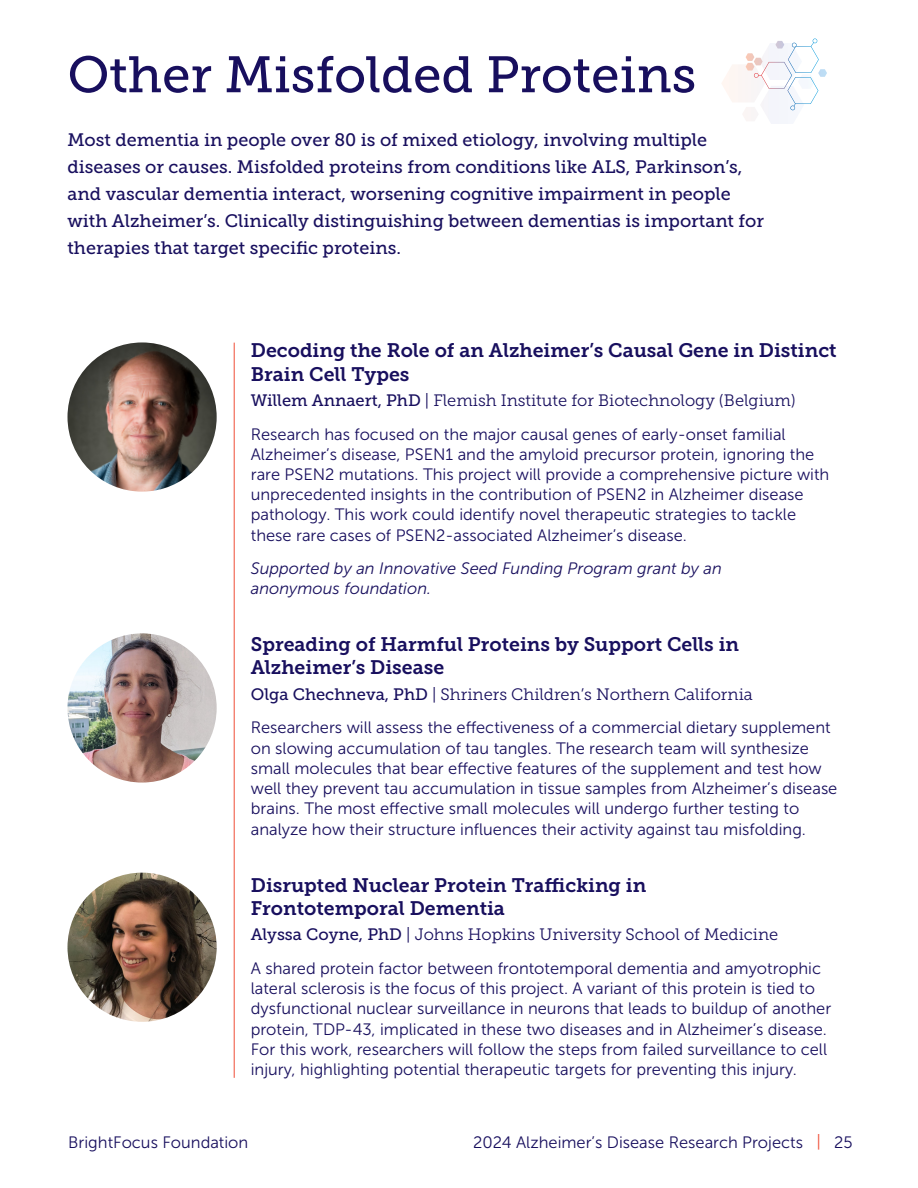
<style>
.page{position:relative;width:918px;height:1188px;background:#fff}
.page>*{position:absolute;margin:0;border:0;box-sizing:border-box;transform-origin:0 0}
._1_-_Section_Header{font:51px "Museo Slab 500";color:#180f5e}
._1_-_Project_Title{font:19.5px/23.4px "Museo Slab 700";color:#180f5e}
._1_-_Project_Title_copy{font:19.5px/23.4px "Museo Slab 700";color:#180f5e}
._2_-_Section_Header_-_Body{font:18px/27px "Museo Slab 500";color:#180f5e}
._3_-_Project_Body_copy{font:16.5px/20.2px "Museo Sans 300";color:#180f5e}
._3_-_Project_Body{font:16.5px/20.2px "Museo Sans 300";color:#180f5e}
._4_-_Project_Body{font:16.5px/20.2px "Museo Sans 300";color:#180f5e}
._2_-_Researcher_Name{font:16.5px "Museo Slab 300";color:#180f5e}
._5_-_Italics__this_grant_is{font:italic 16.5px/19.8px "Museo Sans 300";color:#180f5e}
._2_-_Researcher_Name_copy{font:16.5px "Museo Slab 300";color:#180f5e}
.s1{font-family:"Museo Slab 500"}
.s2{color:#f04e37}
</style>
<div class="page">
<hr style="left:234px;top:343px;width:1px;height:735px;background:#f04e37">
<svg style="left:722px;top:39px;width:105px;height:85px"></svg>
<img style="left:68px;top:342px;width:149px;height:150px;border-radius:75px">
<img style="left:68px;top:633px;width:149px;height:150px;border-radius:75px">
<img style="left:68px;top:873px;width:149px;height:149px;border-radius:75px">
<h2 class="_1_-_Section_Header" style="left:68px;top:46px;width:630px">Other Misfolded Proteins</h2>
<p class="_2_-_Section_Header_-_Body" style="left:68px;top:127px;width:698px">Most dementia in people over 80 is of mixed etiology, involving multiple diseases or causes. Misfolded proteins from conditions like ALS, Parkinson’s, and vascular dementia interact, worsening cognitive impairment in people with Alzheimer’s. Clinically distinguishing between dementias is important for therapies that target specific proteins.</p>
<h3 class="_1_-_Project_Title" style="left:251px;top:339px;width:587px">Decoding the Role of an Alzheimer’s Causal Gene in Distinct<br>Brain Cell Types</h3>
<h4 class="_2_-_Researcher_Name" style="left:251px;top:391px;width:547px"><span class="s1">Willem Annaert, PhD</span> | Flemish Institute for Biotechnology (Belgium)</h4>
<p class="_4_-_Project_Body" style="left:251px;top:424px;width:580px">Research has focused on the major causal genes of early-onset familial Alzheimer’s disease, PSEN1 and the amyloid precursor protein, ignoring the rare PSEN2 mutations. This project will provide a comprehensive picture with unprecedented insights in the contribution of PSEN2 in Alzheimer disease pathology. This work could identify novel therapeutic strategies to tackle these rare cases of PSEN2-associated Alzheimer’s disease.</p>
<p class="_5_-_Italics__this_grant_is" style="left:251px;top:559px;width:473px">Supported by an Innovative Seed Funding Program grant by an anonymous foundation.</p>
<h3 class="_1_-_Project_Title" style="left:251px;top:633px;width:490px">Spreading of Harmful Proteins by Support Cells in<br>Alzheimer’s Disease</h3>
<h4 class="_2_-_Researcher_Name" style="left:251px;top:685px;width:504px"><span class="s1">Olga Chechneva, PhD</span> | Shriners Children’s Northern California</h4>
<p class="_3_-_Project_Body" style="left:251px;top:718px;width:588px">Researchers will assess the effectiveness of a commercial dietary supplement on slowing accumulation of tau tangles. The research team will synthesize small molecules that bear effective features of the supplement and test how well they prevent tau accumulation in tissue samples from Alzheimer’s disease brains. The most effective small molecules will undergo further testing to analyze how their structure influences their activity against tau misfolding.</p>
<h3 class="_1_-_Project_Title_copy" style="left:251px;top:873px;width:397px">Disrupted Nuclear Protein Trafficking in<br>Frontotemporal Dementia</h3>
<h4 class="_2_-_Researcher_Name_copy" style="left:251px;top:926px;width:529px"><span class="s1">Alyssa Coyne, PhD</span> | Johns Hopkins University School of Medicine</h4>
<p class="_3_-_Project_Body_copy" style="left:251px;top:958px;width:582px">A shared protein factor between frontotemporal dementia and amyotrophic lateral sclerosis is the focus of this project. A variant of this protein is tied to dysfunctional nuclear surveillance in neurons that leads to buildup of another protein, TDP-43, implicated in these two diseases and in Alzheimer’s disease.<br>For this work, researchers will follow the steps from failed surveillance to cell injury, highlighting potential therapeutic targets for preventing this injury.</p>
<p class="_3_-_Project_Body_copy" style="left:68px;top:1132px;width:182px">BrightFocus Foundation</p>
<p class="_3_-_Project_Body_copy" style="left:473px;top:1132px;width:381px">2024 Alzheimer’s Disease Research Projects <span class="s2">|</span> 25</p>
</div>
